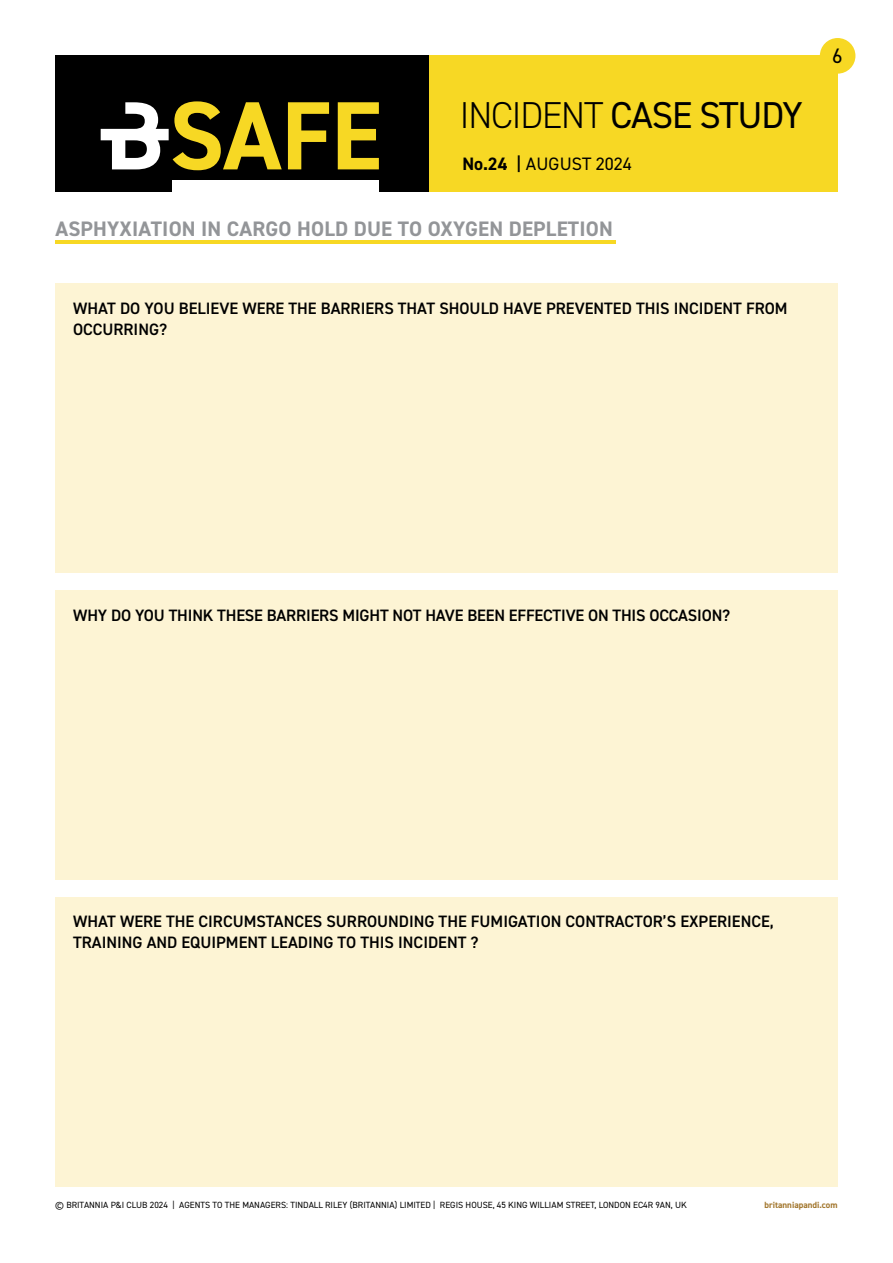
<style>
.page{position:relative;width:893px;height:1263px;background:#fff}
.page>*{position:absolute;margin:0;border:0;box-sizing:border-box;transform-origin:0 0}
.t1{font:37.5px "DIN2014";letter-spacing:-.03em;color:#000}
.t2{font:700 21px "DIN2014";letter-spacing:.01em;color:#939598}
.t3{font:21px "DIN2014";color:#000}
.t4{font:18px "DIN2014";color:#000}
.t5{font:600 16.5px/21px "DIN2014";color:#000}
.t6{font:9px "DIN2014";color:#000}
.t7{font:700 9px "DIN2014";color:#a1752b}
.s1{font-weight:300}
.s2{font-weight:700}
.s3{font-weight:600}
</style>
<div class="page">
<div style="left:55px;top:55px;width:374px;height:137px;background:#000"></div>
<div style="left:429px;top:55px;width:409px;height:137px;background:#f7d824"></div>
<svg style="left:101px;top:101px;width:278px;height:69px"></svg>
<div style="left:173px;top:181px;width:206px;height:14px;background:#fff"></div>
<div style="left:820px;top:38px;width:35px;height:36px;background:#f7d824;border-radius:50%"></div>
<div style="left:55px;top:283px;width:782px;height:290px;background:#fdf4d4"></div>
<div style="left:55px;top:897px;width:782px;height:289px;background:#fdf4d4"></div>
<div style="left:55px;top:590px;width:783px;height:290px;background:#fdf4d4"></div>
<hr style="left:55px;top:240px;width:561px;height:4px;background:#f7d824">
<h1 class="t1" style="left:460px;top:92px;width:345px"><span class="s1">INCIDENT</span> CASE STUDY</h1>
<p class="t4" style="left:462px;top:153px;width:171px"><span class="s2">No.24</span> <span class="s3">|</span> AUGUST 2024</p>
<p class="t2" style="left:55px;top:214px;width:559px">ASPHYXIATION IN CARGO HOLD DUE TO OXYGEN DEPLETION</p>
<p class="t5" style="left:73px;top:297px;width:716px">WHAT DO YOU BELIEVE WERE THE BARRIERS THAT SHOULD HAVE PREVENTED THIS INCIDENT FROM<br>OCCURRING?</p>
<p class="t3" style="left:832px;top:43px;width:12px">6</p>
<p class="t5" style="left:73px;top:604px;width:659px">WHY DO YOU THINK THESE BARRIERS MIGHT NOT HAVE BEEN EFFECTIVE ON THIS OCCASION?</p>
<p class="t5" style="left:73px;top:911px;width:702px">WHAT WERE THE CIRCUMSTANCES SURROUNDING THE FUMIGATION CONTRACTOR’S EXPERIENCE,<br>TRAINING AND EQUIPMENT LEADING TO THIS INCIDENT ?</p>
<p class="t6" style="left:55px;top:1199px;width:633px">© BRITANNIA P&amp;I CLUB 2024 | AGENTS TO THE MANAGERS: TINDALL RILEY (BRITANNIA) LIMITED | REGIS HOUSE, 45 KING WILLIAM STREET, LONDON EC4R 9AN, UK</p>
<p class="t7" style="left:765px;top:1199px;width:74px">britanniapandi.com</p>
</div>
